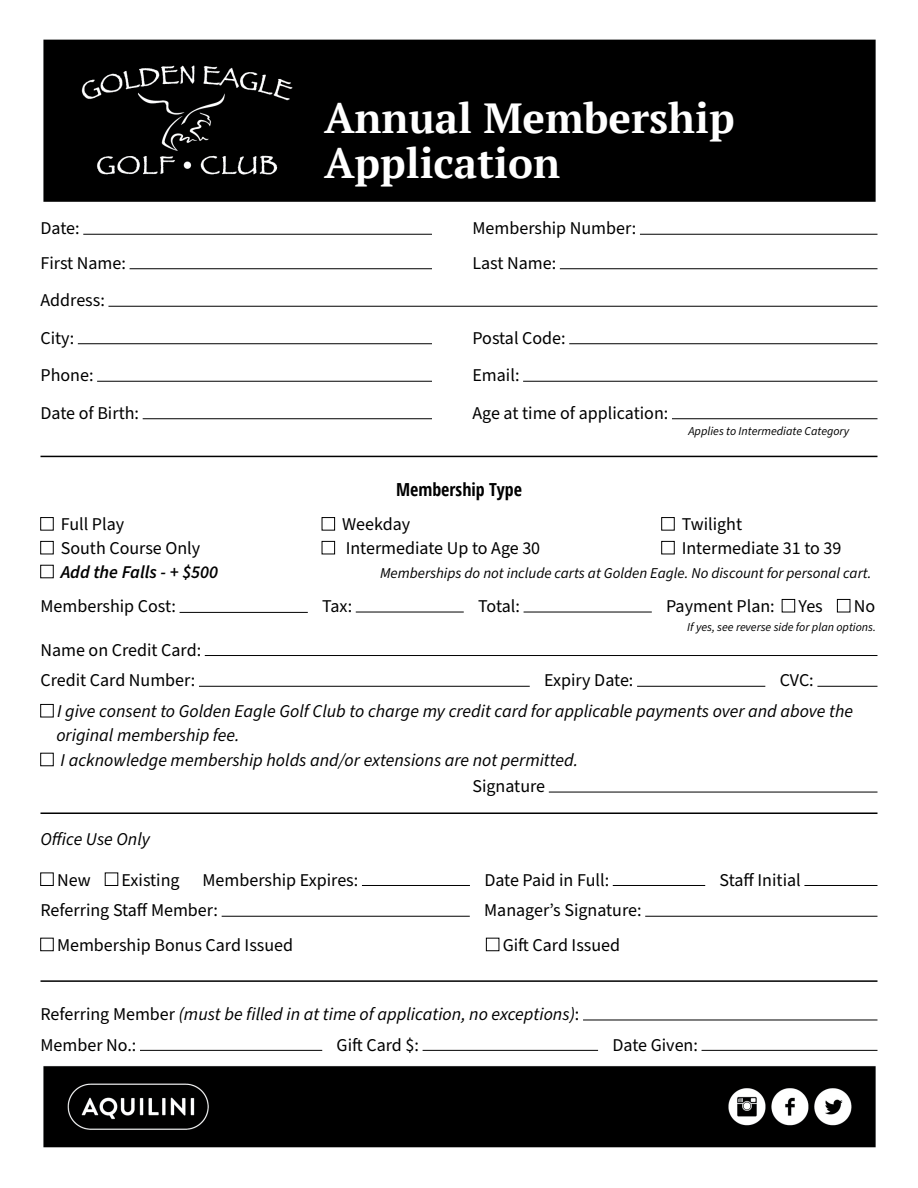
<style>
.page{position:relative;width:918px;height:1188px;background:#fff}
.page>*{position:absolute;margin:0;border:0;box-sizing:border-box;transform-origin:0 0}
.t1{font:700 42px/45px "PT Serif";color:#fff}
.t2{font:18px/37.5px "Source Sans Pro";color:#000}
.t3{font:italic 18px/24.3px "Source Sans Pro";color:#000}
.t4{font:italic 600 18px "Source Sans Pro";color:#000}
.t5{font:700 condensed 18px "Open Sans";color:#000}
.t6{font:italic 15px "Source Sans Pro";color:#000}
.t7{font:italic 12px "Source Sans Pro";color:#000}
.s1{font-style:normal}
</style>
<div class="page">
<img style="left:40px;top:39px;width:838px;height:1109px">
<hr style="left:83px;top:234px;width:349px;height:1px;background:#000">
<hr style="left:640px;top:234px;width:238px;height:1px;background:#000">
<hr style="left:130px;top:268px;width:302px;height:1px;background:#000">
<hr style="left:560px;top:268px;width:318px;height:1px;background:#000">
<hr style="left:108px;top:306px;width:770px;height:1px;background:#000">
<hr style="left:78px;top:343px;width:354px;height:1px;background:#000">
<hr style="left:569px;top:343px;width:309px;height:1px;background:#000">
<hr style="left:97px;top:381px;width:335px;height:1px;background:#000">
<hr style="left:523px;top:381px;width:354px;height:1px;background:#000">
<hr style="left:143px;top:418px;width:289px;height:1px;background:#000">
<hr style="left:672px;top:418px;width:206px;height:1px;background:#000">
<div style="left:40px;top:517px;width:13px;height:13px;border:1px solid #000"></div>
<div style="left:322px;top:517px;width:13px;height:13px;border:1px solid #000"></div>
<div style="left:40px;top:541px;width:13px;height:13px;border:1px solid #000"></div>
<div style="left:322px;top:541px;width:13px;height:13px;border:1px solid #000"></div>
<div style="left:40px;top:565px;width:13px;height:13px;border:1px solid #000"></div>
<hr style="left:180px;top:612px;width:128px;height:1px;background:#000">
<hr style="left:356px;top:612px;width:108px;height:1px;background:#000">
<hr style="left:524px;top:612px;width:128px;height:1px;background:#000">
<div style="left:782px;top:599px;width:13px;height:13px;border:1px solid #000"></div>
<div style="left:837px;top:599px;width:13px;height:13px;border:1px solid #000"></div>
<hr style="left:205px;top:655px;width:672px;height:1px;background:#000">
<hr style="left:199px;top:686px;width:331px;height:1px;background:#000">
<hr style="left:637px;top:686px;width:128px;height:1px;background:#000">
<hr style="left:817px;top:686px;width:61px;height:1px;background:#000">
<div style="left:40px;top:704px;width:13px;height:13px;border:1px solid #000"></div>
<div style="left:40px;top:753px;width:13px;height:13px;border:1px solid #000"></div>
<hr style="left:549px;top:792px;width:329px;height:1px;background:#000">
<hr style="left:583px;top:1020px;width:294px;height:1px;background:#000">
<hr style="left:140px;top:1050px;width:182px;height:1px;background:#000">
<hr style="left:423px;top:1050px;width:175px;height:1px;background:#000">
<hr style="left:702px;top:1050px;width:176px;height:1px;background:#000">
<hr style="left:40px;top:456px;width:838px;height:1px;background:#000">
<hr style="left:40px;top:812px;width:838px;height:2px;background:#000">
<div style="left:40px;top:873px;width:13px;height:13px;border:1px solid #000"></div>
<div style="left:105px;top:873px;width:13px;height:13px;border:1px solid #000"></div>
<hr style="left:362px;top:885px;width:108px;height:1px;background:#000">
<hr style="left:613px;top:885px;width:92px;height:1px;background:#000">
<hr style="left:804px;top:885px;width:74px;height:1px;background:#000">
<hr style="left:222px;top:916px;width:248px;height:1px;background:#000">
<hr style="left:645px;top:916px;width:233px;height:1px;background:#000">
<div style="left:40px;top:938px;width:13px;height:13px;border:1px solid #000"></div>
<div style="left:486px;top:938px;width:13px;height:13px;border:1px solid #000"></div>
<hr style="left:40px;top:980px;width:838px;height:2px;background:#000">
<h1 class="t1" style="left:324px;top:95px;width:412px">Annual Membership<br>Application</h1>
<p class="t2" style="left:40px;top:210px;width:41px">Date:</p>
<p class="t2" style="left:472px;top:210px;width:165px">Membership Number:</p>
<p class="t2" style="left:40px;top:245px;width:87px">First Name:</p>
<p class="t2" style="left:472px;top:245px;width:85px">Last Name:</p>
<p class="t2" style="left:40px;top:282px;width:66px">Address:<br>City:</p>
<p class="t2" style="left:472px;top:320px;width:95px">Postal Code:</p>
<p class="t2" style="left:40px;top:357px;width:55px">Phone:</p>
<p class="t2" style="left:472px;top:357px;width:49px">Email:</p>
<p class="t2" style="left:40px;top:395px;width:100px">Date of Birth:</p>
<p class="t2" style="left:472px;top:395px;width:197px">Age at time of application:</p>
<p class="t5" style="left:396px;top:477px;width:128px">Membership Type</p>
<p class="t7" style="left:688px;top:423px;width:162px">Applies to Intermediate Category</p>
<p class="t2" style="left:61px;top:506px;width:65px">Full Play</p>
<p class="t2" style="left:342px;top:506px;width:70px">Weekday</p>
<p class="t2" style="left:682px;top:506px;width:62px">Twilight</p>
<p class="t2" style="left:61px;top:530px;width:141px">South Course Only</p>
<p class="t2" style="left:346px;top:530px;width:196px">Intermediate Up to Age 30</p>
<p class="t2" style="left:682px;top:530px;width:161px">Intermediate 31 to 39</p>
<p class="t4" style="left:61px;top:560px;width:159px">Add the Falls - + $500</p>
<p class="t6" style="left:380px;top:563px;width:493px">Memberships do not include carts at Golden Eagle. No discount for personal cart.</p>
<p class="t2" style="left:40px;top:588px;width:137px">Membership Cost:</p>
<p class="t2" style="left:322px;top:588px;width:31px">Tax:</p>
<p class="t2" style="left:478px;top:588px;width:43px">Total:</p>
<p class="t2" style="left:666px;top:588px;width:110px">Payment Plan:</p>
<p class="t2" style="left:799px;top:588px;width:26px">Yes</p>
<p class="t2" style="left:854px;top:588px;width:23px">No</p>
<p class="t7" style="left:687px;top:619px;width:190px">If yes, see reverse side for plan options.</p>
<p class="t2" style="left:40px;top:635px;width:162px;line-height:30.8px">Name on Credit Card:<br>Credit Card Number:</p>
<p class="t2" style="left:544px;top:662px;width:91px">Expiry Date:</p>
<p class="t2" style="left:780px;top:662px;width:36px">CVC:</p>
<p class="t3" style="left:56px;top:700px;width:798px">I give consent to Golden Eagle Golf Club to charge my credit card for applicable payments over and above the original membership fee.<br>I acknowledge membership holds and/or extensions are not permitted.</p>
<p class="t2" style="left:472px;top:768px;width:74px">Signature</p>
<p class="t3" style="left:40px;top:828px;width:111px">Office Use Only</p>
<p class="t2" style="left:57px;top:862px;width:35px">New</p>
<p class="t2" style="left:122px;top:862px;width:60px">Existing</p>
<p class="t2" style="left:202px;top:862px;width:157px">Membership Expires:</p>
<p class="t2" style="left:484px;top:862px;width:126px">Date Paid in Full:</p>
<p class="t2" style="left:720px;top:862px;width:83px">Staff Initial</p>
<p class="t2" style="left:40px;top:892px;width:179px">Referring Staff Member:</p>
<p class="t2" style="left:484px;top:892px;width:159px">Manager’s Signature:</p>
<p class="t2" style="left:57px;top:927px;width:238px">Membership Bonus Card Issued</p>
<p class="t2" style="left:503px;top:927px;width:119px">Gift Card Issued</p>
<p class="t3" style="left:40px;top:999px;width:540px;line-height:30.8px"><span class="s1">Referring Member</span> (must be filled in at time of application, no exceptions)<span class="s1">:<br>Member No.:</span></p>
<p class="t2" style="left:337px;top:1026px;width:84px">Gift Card $:</p>
<p class="t2" style="left:612px;top:1026px;width:87px">Date Given:</p>
</div>
